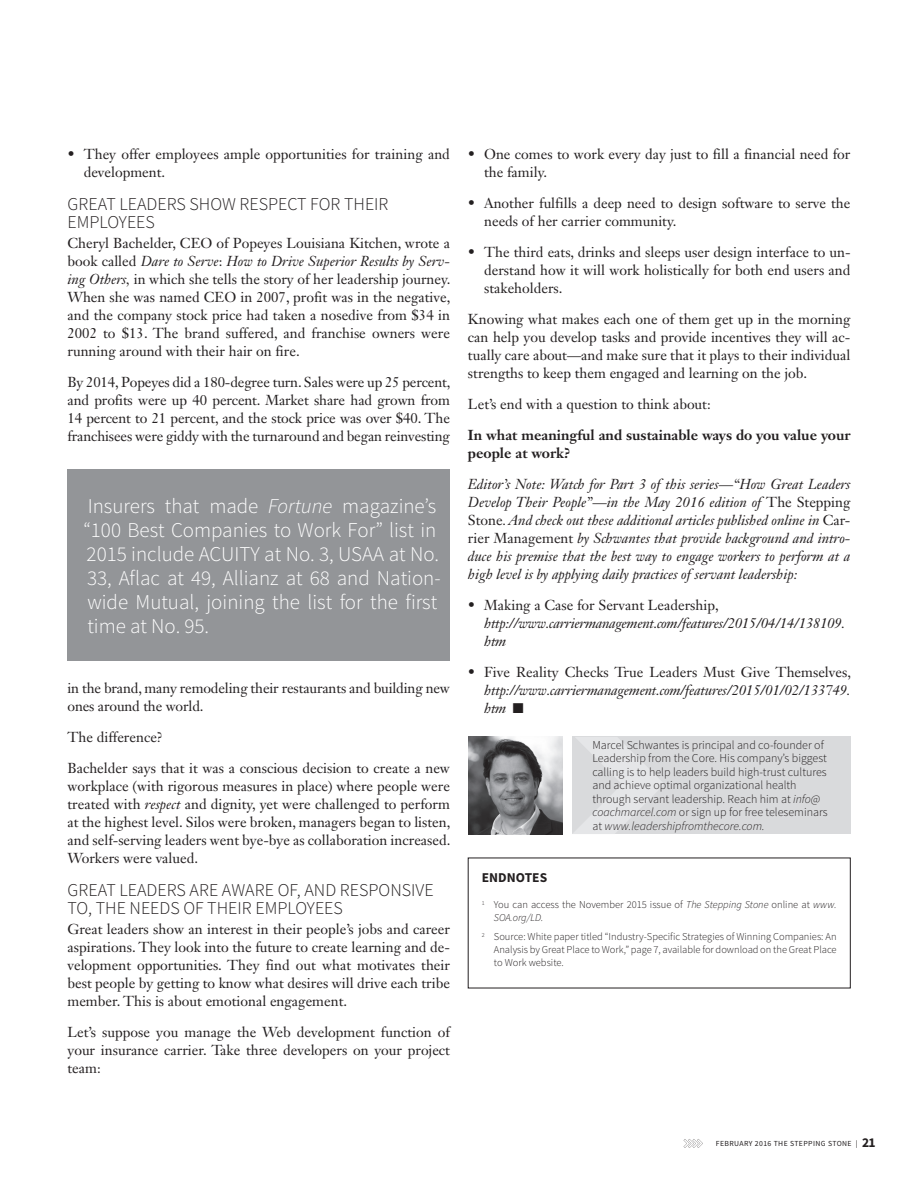
<style>
.page{position:relative;width:918px;height:1188px;background:#fff}
.page>*{position:absolute;margin:0;border:0;box-sizing:border-box;transform-origin:0 0}
.t1{font:300 21px/24px "Source Sans Pro";color:#fff}
.t2{font:300 18px/17.7px "Source Sans Pro";color:#231f20}
.t3{font:14.25px/18px "Janson Text LT Std";color:#231f20;text-align:justify}
.t4{font:italic 14.25px/18px "Janson Text LT Std";letter-spacing:-.015em;color:#231f20}
.t5{font:700 14.25px/18px "Janson Text LT Std";color:#231f20}
.t6{font:700 13.5px "Source Sans Pro";color:#231f20}
.t7{font:300 12px/13.5px "Source Sans Pro";color:#231f20}
.t8{font:300 10.5px/12.8px "Source Sans Pro";color:#231f20}
.t9{font:7.8px "Source Sans Pro";letter-spacing:.05em;color:#231f20}
.s1{font-style:italic}
.s2{font-style:normal}
.s3{font-weight:700;font-size:13.5px}
</style>
<div class="page">
<div style="left:68px;top:469px;width:382px;height:192px;background:#939598"></div>
<div style="left:572px;top:737px;width:278px;height:97px;background:#d9dadc"></div>
<img style="left:468px;top:737px;width:94px;height:97px">
<svg style="left:573px;top:737px;width:90px;height:97px"></svg>
<svg style="left:684px;top:1139px;width:19px;height:9px"></svg>
<p class="t3" style="left:84px;top:145px;width:368px;text-indent:-16px">• They offer employees ample opportunities for training and development.</p>
<p class="t2" style="left:68px;top:195px;width:323px">GREAT LEADERS SHOW RESPECT FOR THEIR<br>EMPLOYEES</p>
<p class="t3" style="left:68px;top:234px;width:385px">Cheryl Bachelder, CEO of Popeyes Louisiana Kitchen, wrote a book called <span class="s1">Dare to Serve</span>: <span class="s1">How to Drive Superior Results by Serv&shy;ing Others,</span> in which she tells the story of her leadership journey.<br>When she was named CEO in 2007, profit was in the negative, and the company stock price had taken a nosedive from $34 in 2002 to $13. The brand suffered, and franchise owners were running around with their hair on fire.</p>
<p class="t3" style="left:68px;top:373px;width:384px">By 2014, Popeyes did a 180-degree turn. Sales were up 25 percent, and profits were up 40 percent. Market share had grown from 14 percent to 21 percent, and the stock price was over $40. The franchisees were giddy with the turnaround and began reinvesting</p>
<h1 class="t1" style="left:83px;top:494px;width:359px">Insurers that made <span class="s1">Fortune</span> magazine’s “100 Best Companies to Work For” list in 2015 include ACUITY at No. 3, USAA at No.<br>33, Aflac at 49, Allianz at 68 and Nation&shy;wide Mutual, joining the list for the first time at No. 95.</h1>
<p class="t3" style="left:68px;top:679px;width:384px">in the brand, many remodeling their restaurants and building new ones around the world.</p>
<p class="t3" style="left:68px;top:721px;width:384px;line-height:30.9px">The difference?<br>Bachelder says that it was a conscious decision to create a new</p>
<p class="t3" style="left:68px;top:777px;width:385px">workplace (with rigorous measures in place) where people were treated with <span class="s1">respect</span> and dignity, yet were challenged to perform at the highest level. Silos were broken, managers began to listen, and self-serving leaders went bye-bye as collaboration increased.<br>Workers were valued.</p>
<p class="t2" style="left:68px;top:881px;width:368px">GREAT LEADERS ARE AWARE OF, AND RESPONSIVE<br>TO, THE NEEDS OF THEIR EMPLOYEES</p>
<p class="t3" style="left:68px;top:920px;width:384px">Great leaders show an interest in their people’s jobs and career aspirations. They look into the future to create learning and de&shy;velopment opportunities. They find out what motivates their best people by getting to know what desires will drive each tribe member. This is about emotional engagement.</p>
<p class="t3" style="left:68px;top:1023px;width:384px">Let’s suppose you manage the Web development function of your insurance carrier. Take three developers on your project team:</p>
<p class="t3" style="left:484px;top:145px;width:368px;text-indent:-16px">• One comes to work every day just to fill a financial need for the family.</p>
<p class="t3" style="left:484px;top:194px;width:368px;text-indent:-16px">• Another fulfills a deep need to design software to serve the needs of her carrier community.</p>
<p class="t3" style="left:484px;top:243px;width:368px;text-indent:-16px">• The third eats, drinks and sleeps user design interface to un&shy;derstand how it will work holistically for both end users and stakeholders.</p>
<p class="t3" style="left:468px;top:310px;width:384px">Knowing what makes each one of them get up in the morning can help you develop tasks and provide incentives they will ac&shy;tually care about—and make sure that it plays to their individual strengths to keep them engaged and learning on the job.</p>
<p class="t3" style="left:468px;top:395px;width:244px">Let’s end with a question to think about:</p>
<p class="t5" style="left:468px;top:426px;width:384px">In what meaningful and sustainable ways do you value your people at work?</p>
<p class="t4" style="left:468px;top:475px;width:384px;text-align:justify">Editor’s Note: Watch for Part 3 of this series—“How Great Leaders Develop Their People”—in the May 2016 edition of <span class="s2">The Stepping Stone</span>. And check out these additional articles published online in <span class="s2">Car&shy;rier Management</span> by Schwantes that provide background and intro&shy;duce his premise that the best way to engage workers to perform at a high level is by applying daily practices of servant leadership:</p>
<p class="t3" style="left:468px;top:596px;width:252px">• Making a Case for Servant Leadership,</p>
<p class="t4" style="left:484px;top:614px;width:362px">http://www.carriermanagement.com/features/2015/04/14/138109. htm</p>
<p class="t3" style="left:468px;top:663px;width:385px">• Five Reality Checks True Leaders Must Give Themselves,</p>
<p class="t4" style="left:484px;top:681px;width:368px">http://www.carriermanagement.com/features/2015/01/02/133749. htm ■</p>
<p class="t7" style="left:592px;top:738px;width:237px">Marcel Schwantes is principal and co-founder of Leadership from the Core. His company’s biggest calling is to help leaders build high-trust cultures and achieve optimal organizational health through servant leadership. Reach him at <span class="s1">info@ coachmarcel.com</span> or sign up for free teleseminars at <span class="s1">www.leadershipfromthecore.com.</span></p>
<p class="t6" style="left:482px;top:869px;width:67px">ENDNOTES</p>
<p class="t8" style="left:494px;top:898px;width:344px;text-indent:-12px"><sup>1</sup> You can access the November 2015 issue of <span class="s1">The Stepping Stone</span> online at <span class="s1">www.<br>SOA.org/LD.</span></p>
<p class="t8" style="left:494px;top:930px;width:344px;text-align:justify;text-indent:-12px"><sup>2</sup> Source: White paper titled “Industry-Specific Strategies of Winning Companies: An Analysis by Great Place to Work,” page 7, available for download on the Great Place to Work website.</p>
<p class="t9" style="left:716px;top:1138px;width:161px">FEBRUARY 2016 THE STEPPING STONE | <span class="s3">21</span></p>
</div>
